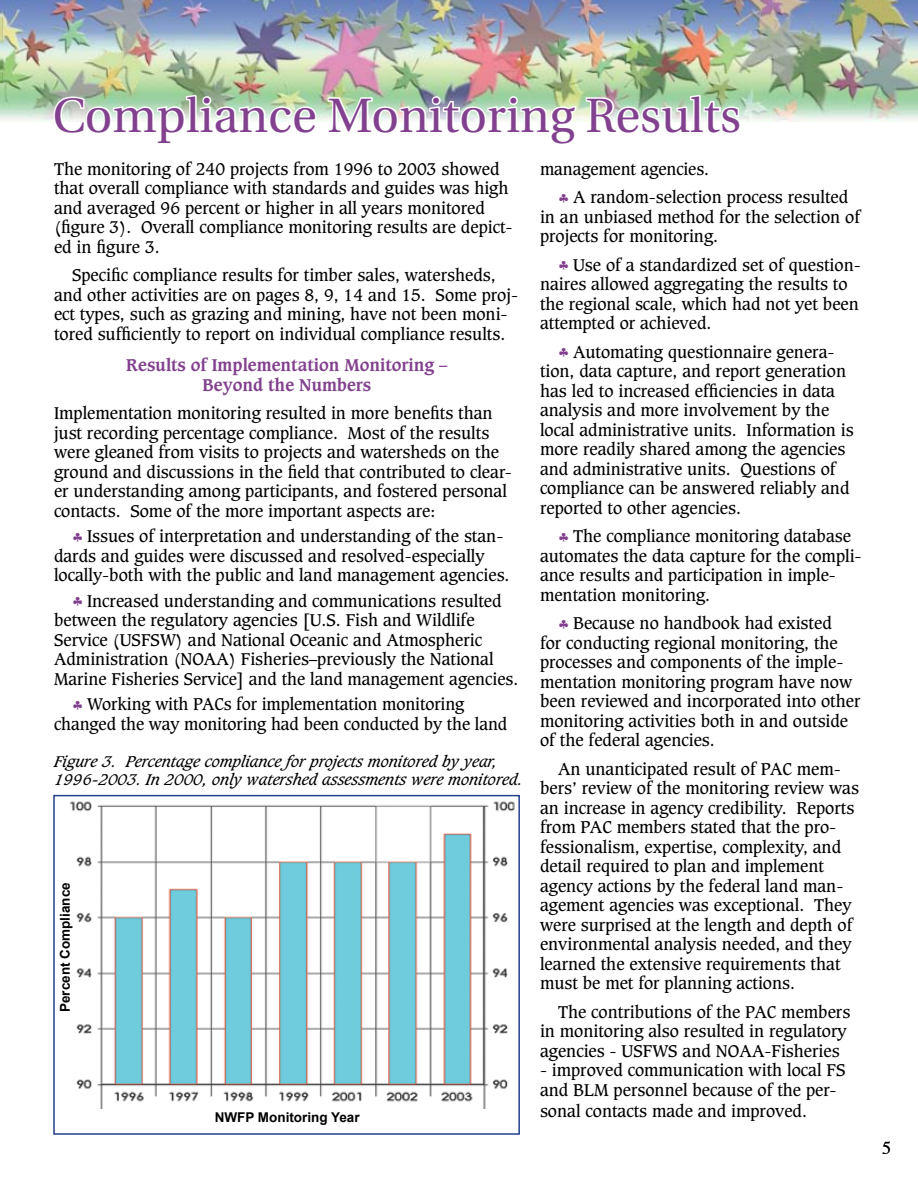
<style>
.page{position:relative;width:918px;height:1188px;background:#fff}
.page>*{position:absolute;margin:0;border:0;box-sizing:border-box;transform-origin:0 0}
.t1{font:48px "Utopia";color:#82418e}
.t2{font:16.5px/19.5px "Caxton";color:#000}
.t3{font:700 16.5px/19.5px "Caxton";color:#82418e;text-align:center}
.t4{font:italic 15px/18px "Caxton";color:#000}
.t5{font:700 13.5px "Arial";color:#000}
.s1{color:#82418e}
</style>
<div class="page">
<img style="left:2px;top:0;width:916px;height:122px">
<img style="left:69px;top:801px;width:446px;height:308px">
<div style="left:53px;top:795px;width:467px;height:340px;border:2px solid #24408f"></div>
<img style="left:0;top:0;width:2px;height:122px">
<svg style="left:52px;top:93px;width:267px;height:29px"></svg>
<img style="left:326px;top:95px;width:252px;height:27px">
<svg style="left:584px;top:93px;width:158px;height:29px"></svg>
<h1 class="t1" style="left:53px;top:89px;width:690px">Compliance Monitoring Results</h1>
<p class="t2" style="left:54px;top:159px;width:460px">The monitoring of 240 projects from 1996 to 2003 showed that overall compliance with standards and guides was high and averaged 96 percent or higher in all years monitored (figure 3). Overall compliance monitoring results are depict&shy;ed in figure 3.</p>
<p class="t2" style="left:54px;top:266px;width:466px;text-indent:18px">Specific compliance results for timber sales, watersheds, and other activities are on pages 8, 9, 14 and 15. Some proj&shy;ect types, such as grazing and mining, have not been moni&shy;tored sufficiently to report on individual compliance results.</p>
<p class="t3" style="left:126px;top:356px;width:323px">Results of Implementation Monitoring –<br>Beyond the Numbers</p>
<p class="t2" style="left:54px;top:404px;width:459px">Implementation monitoring resulted in more benefits than just recording percentage compliance. Most of the results were gleaned from visits to projects and watersheds on the ground and discussions in the field that contributed to clear&shy;er understanding among participants, and fostered personal contacts. Some of the more important aspects are:</p>
<p class="t2" style="left:54px;top:527px;width:457px;text-indent:18px"><span class="s1">♣</span> Issues of interpretation and understanding of the stan&shy;dards and guides were discussed and resolved-especially locally-both with the public and land management agencies.</p>
<p class="t2" style="left:54px;top:591px;width:466px;text-indent:18px"><span class="s1">♣</span> Increased understanding and communications resulted between the regulatory agencies [U.S. Fish and Wildlife Service (USFSW) and National Oceanic and Atmospheric Administration (NOAA) Fisheries–previously the National Marine Fisheries Service] and the land management agencies.</p>
<p class="t2" style="left:54px;top:695px;width:455px;text-indent:18px"><span class="s1">♣</span> Working with PACs for implementation monitoring changed the way monitoring had been conducted by the land</p>
<p class="t4" style="left:54px;top:753px;width:470px">Figure 3. Percentage compliance for projects monitored by year,<br>1996-2003. In 2000, only watershed assessments were monitored.</p>
<p class="t5" style="left:58px;top:1012px;width:131px;rotate:-90deg">Percent Compliance</p>
<p class="t5" style="left:215px;top:1110px;width:147px">NWFP Monitoring Year</p>
<p class="t2" style="left:558px;top:155px;width:292px;line-height:28.5px;text-indent:-18px">management agencies.<br><span class="s1">♣</span> A random-selection process resulted</p>
<p class="t2" style="left:540px;top:207px;width:322px">in an unbiased method for the selection of projects for monitoring.</p>
<p class="t2" style="left:540px;top:255px;width:322px;text-indent:18px"><span class="s1">♣</span> Use of a standardized set of question&shy;naires allowed aggregating the results to the regional scale, which had not yet been attempted or achieved.</p>
<p class="t2" style="left:540px;top:342px;width:315px;text-indent:18px"><span class="s1">♣</span> Automating questionnaire genera&shy;tion, data capture, and report generation has led to increased efficiencies in data analysis and more involvement by the local administrative units. Information is more readily shared among the agencies and administrative units. Questions of compliance can be answered reliably and reported to other agencies.</p>
<p class="t2" style="left:540px;top:527px;width:323px;text-indent:18px"><span class="s1">♣</span> The compliance monitoring database automates the data capture for the compli&shy;ance results and participation in imple&shy;mentation monitoring.</p>
<p class="t2" style="left:540px;top:614px;width:322px;text-indent:18px"><span class="s1">♣</span> Because no handbook had existed<br>for conducting regional monitoring, the processes and components of the imple&shy;mentation monitoring program have now been reviewed and incorporated into other monitoring activities both in and outside of the federal agencies.</p>
<p class="t2" style="left:540px;top:759px;width:320px;text-indent:18px">An unanticipated result of PAC mem&shy;bers’ review of the monitoring review was an increase in agency credibility. Reports from PAC members stated that the pro&shy;fessionalism, expertise, complexity, and detail required to plan and implement agency actions by the federal land man&shy;agement agencies was exceptional. They were surprised at the length and depth of environmental analysis needed, and they learned the extensive requirements that must be met for planning actions.</p>
<p class="t2" style="left:540px;top:1002px;width:312px;text-indent:18px">The contributions of the PAC members in monitoring also resulted in regulatory agencies - USFWS and NOAA-Fisheries</p>
<p class="t2" style="left:540px;top:1061px;width:307px">- improved communication with local FS and BLM personnel because of the per-</p>
<p class="t2" style="left:540px;top:1102px;width:269px">sonal contacts made and improved.</p>
</div>
